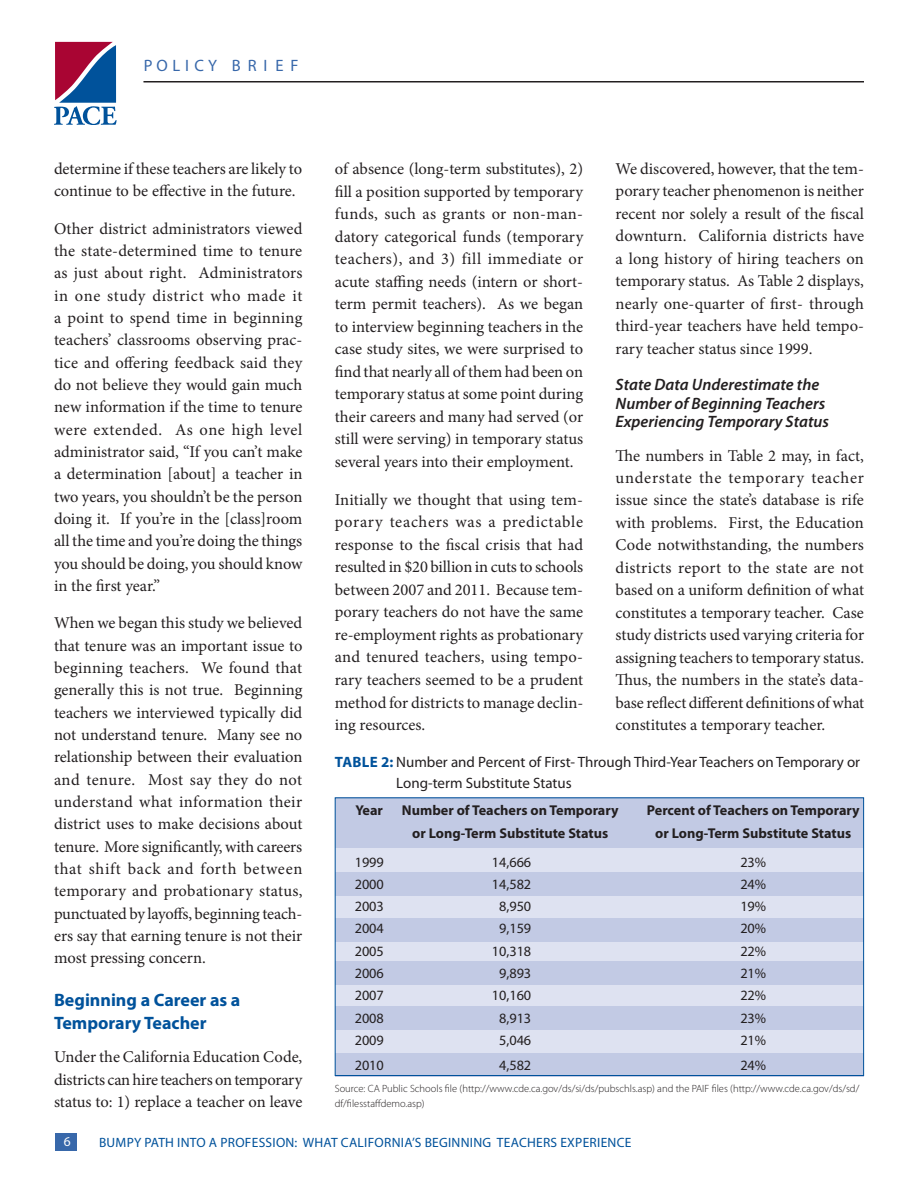
<style>
.page{position:relative;width:918px;height:1188px;background:#fff}
.page>*{position:absolute;margin:0;border:0;box-sizing:border-box;transform-origin:0 0}
.t1{font:700 18px/22.8px "Myriad Pro";color:#00529b}
.t2{font:16.5px/22.5px "Minion Pro";letter-spacing:-.005em;color:#231f20;text-align:justify}
.t3{font:italic 600 16.5px/18.5px "Myriad Pro";color:#231f20}
.t4{font:16.5px "Myriad Pro";letter-spacing:.28em;color:#3868aa}
.t5{font:15px/20.7px "Myriad Pro";color:#231f20}
.t6{font:14.25px "Myriad Pro";color:#231f20}
.t7{font:700 14.25px "Myriad Pro";color:#231f20}
.t8{font:13.5px "Myriad Pro";letter-spacing:.02em;color:#00529b}
.t9{font:13.5px "Myriad Pro";color:#fff}
.t10{font:300 10.5px/15.3px "Myriad Pro";color:#231f20}
.s1{font-weight:700;color:#00529b}
</style>
<div class="page">
<div style="left:336px;top:836px;width:528px;height:240px;background:#dee2f1"></div>
<div style="left:336px;top:873px;width:528px;height:23px;background:#c2cae4"></div>
<div style="left:336px;top:798px;width:528px;height:50px;background:#c2cae4"></div>
<div style="left:336px;top:918px;width:528px;height:23px;background:#c2cae4"></div>
<div style="left:336px;top:1006px;width:528px;height:23px;background:#c2cae4"></div>
<div style="left:336px;top:962px;width:528px;height:23px;background:#c2cae4"></div>
<div style="left:336px;top:1053px;width:528px;height:23px;background:#c2cae4"></div>
<div style="left:335px;top:797px;width:529px;height:279px;border:1px solid #00529b"></div>
<div style="left:56px;top:1133px;width:21px;height:17px;background:#3868aa"></div>
<hr style="left:143px;top:81px;width:721px;height:1px;background:#231f20">
<svg style="left:54px;top:42px;width:63px;height:83px"></svg>
<p class="t4" style="left:144px;top:55px;width:156px">POLICY BRI E F</p>
<p class="t2" style="left:54px;top:158px;width:250px">determine if these teachers are likely to continue to be effective in the future.</p>
<p class="t2" style="left:54px;top:217px;width:250px">Other district administrators viewed the state-determined time to tenure as just about right. Administrators in one study district who made it a point to spend time in beginning teachers’ classrooms observing prac&shy;tice and offering feedback said they do not believe they would gain much new information if the time to tenure were extended. As one high level administrator said, “If you can’t make a determination [about] a teacher in two years, you shouldn’t be the person doing it. If you’re in the [class]room all the time and you’re doing the things you should be doing, you should know in the first year.”</p>
<p class="t2" style="left:54px;top:612px;width:250px">When we began this study we believed that tenure was an important issue to beginning teachers. We found that generally this is not true. Beginning teachers we interviewed typically did not understand tenure. Many see no relationship between their evaluation and tenure. Most say they do not understand what information their district uses to make decisions about tenure. More significantly, with careers that shift back and forth between temporary and probationary status, punctuated by layoffs, beginning teach&shy;ers say that earning tenure is not their most pressing concern.</p>
<p class="t1" style="left:54px;top:988px;width:188px">Beginning a Career as a<br>Temporary Teacher</p>
<p class="t2" style="left:54px;top:1046px;width:250px">Under the California Education Code, districts can hire teachers on temporary status to: 1) replace a teacher on leave</p>
<p class="t2" style="left:616px;top:158px;width:250px">We discovered, however, that the tem&shy;porary teacher phenomenon is neither recent nor solely a result of the fiscal downturn. California districts have a long history of hiring teachers on temporary status. As Table 2 displays, nearly one-quarter of first- through third-year teachers have held tempo&shy;rary teacher status since 1999.</p>
<p class="t3" style="left:616px;top:375px;width:215px">State Data Underestimate the<br>Number of Beginning Teachers<br>Experiencing Temporary Status</p>
<p class="t2" style="left:616px;top:444px;width:250px">The numbers in Table 2 may, in fact, understate the temporary teacher issue since the state’s database is rife with problems. First, the Education Code notwithstanding, the numbers districts report to the state are not based on a uniform definition of what constitutes a temporary teacher. Case study districts used varying criteria for assigning teachers to temporary status.<br>Thus, the numbers in the state’s data&shy;base reflect different definitions of what constitutes a temporary teacher.</p>
<p class="t2" style="left:335px;top:158px;width:250px">of absence (long-term substitutes), 2) fill a position supported by temporary funds, such as grants or non-man&shy;datory categorical funds (temporary teachers), and 3) fill immediate or acute staffing needs (intern or short&shy;term permit teachers). As we began to interview beginning teachers in the case study sites, we were surprised to find that nearly all of them had been on temporary status at some point during their careers and many had served (or still were serving) in temporary status several years into their employment.</p>
<p class="t2" style="left:335px;top:488px;width:250px">Initially we thought that using tem&shy;porary teachers was a predictable response to the fiscal crisis that had resulted in $20 billion in cuts to schools between 2007 and 2011. Because tem&shy;porary teachers do not have the same re-employment rights as probationary and tenured teachers, using tempo&shy;rary teachers seemed to be a prudent method for districts to manage declin&shy;ing resources.</p>
<p class="t5" style="left:396px;top:751px;width:465px;text-indent:-61px"><span class="s1">Table 2:</span> N umber and Percent of First- Through Third-Year Teachers on Temporary or<br>Long-term Substitute Status</p>
<p class="t7" style="left:356px;top:801px;width:29px">Year</p>
<p class="t7" style="left:402px;top:801px;width:218px">Number of Teachers on Temporary</p>
<p class="t7" style="left:647px;top:801px;width:214px">Percent of Teachers on Temporary</p>
<p class="t7" style="left:412px;top:824px;width:198px">or Long-Term Substitute Status</p>
<p class="t7" style="left:655px;top:824px;width:198px">or Long-Term Substitute Status</p>
<p class="t6" style="left:355px;top:853px;width:31px">1999</p>
<p class="t6" style="left:492px;top:853px;width:41px">14,666</p>
<p class="t6" style="left:740px;top:853px;width:27px">23%</p>
<p class="t6" style="left:355px;top:875px;width:31px">2000</p>
<p class="t6" style="left:492px;top:875px;width:41px">14,582</p>
<p class="t6" style="left:740px;top:875px;width:27px">24%</p>
<p class="t6" style="left:355px;top:898px;width:31px">2003</p>
<p class="t6" style="left:499px;top:898px;width:34px">8,950</p>
<p class="t6" style="left:740px;top:898px;width:27px">19%</p>
<p class="t6" style="left:355px;top:920px;width:31px">2004</p>
<p class="t6" style="left:499px;top:920px;width:34px">9,159</p>
<p class="t6" style="left:740px;top:920px;width:27px">20%</p>
<p class="t6" style="left:355px;top:942px;width:31px">2005</p>
<p class="t6" style="left:492px;top:942px;width:41px">10,318</p>
<p class="t6" style="left:740px;top:942px;width:27px">22%</p>
<p class="t6" style="left:355px;top:964px;width:31px">2006</p>
<p class="t6" style="left:499px;top:964px;width:34px">9,893</p>
<p class="t6" style="left:740px;top:964px;width:27px">21%</p>
<p class="t6" style="left:355px;top:987px;width:31px">2007</p>
<p class="t6" style="left:492px;top:987px;width:41px">10,160</p>
<p class="t6" style="left:740px;top:987px;width:27px">22%</p>
<p class="t6" style="left:355px;top:1009px;width:31px">2008</p>
<p class="t6" style="left:499px;top:1009px;width:34px">8,913</p>
<p class="t6" style="left:740px;top:1009px;width:27px">23%</p>
<p class="t6" style="left:355px;top:1031px;width:31px">2009</p>
<p class="t6" style="left:499px;top:1031px;width:34px">5,046</p>
<p class="t6" style="left:740px;top:1031px;width:27px">21%</p>
<p class="t6" style="left:355px;top:1056px;width:31px">2010</p>
<p class="t6" style="left:499px;top:1056px;width:34px">4,582</p>
<p class="t6" style="left:740px;top:1056px;width:27px">24%</p>
<p class="t10" style="left:335px;top:1081px;width:526px">Source: CA Public Schools file (http://www.cde.ca.gov/ds/si/ds/pubschls.asp) and the PAIF files (http://www.cde.ca.gov/ds/sd/ df/filesstaffdemo.asp)</p>
<p class="t9" style="left:64px;top:1133px;width:8px">6</p>
<p class="t8" style="left:99px;top:1134px;width:61px">Bumpy Path</p>
<p class="t8" style="left:177px;top:1134px;width:59px">Into a Professio</p>
<p class="t8" style="left:286px;top:1134px;width:38px">n: What</p>
<p class="t8" style="left:341px;top:1134px;width:17px">Califor</p>
<p class="t8" style="left:392px;top:1134px;width:121px">nia’s Beginning Teachers</p>
<p class="t8" style="left:560px;top:1134px;width:22px">Experie</p>
<p class="t8" style="left:608px;top:1134px;width:18px">nce</p>
</div>
